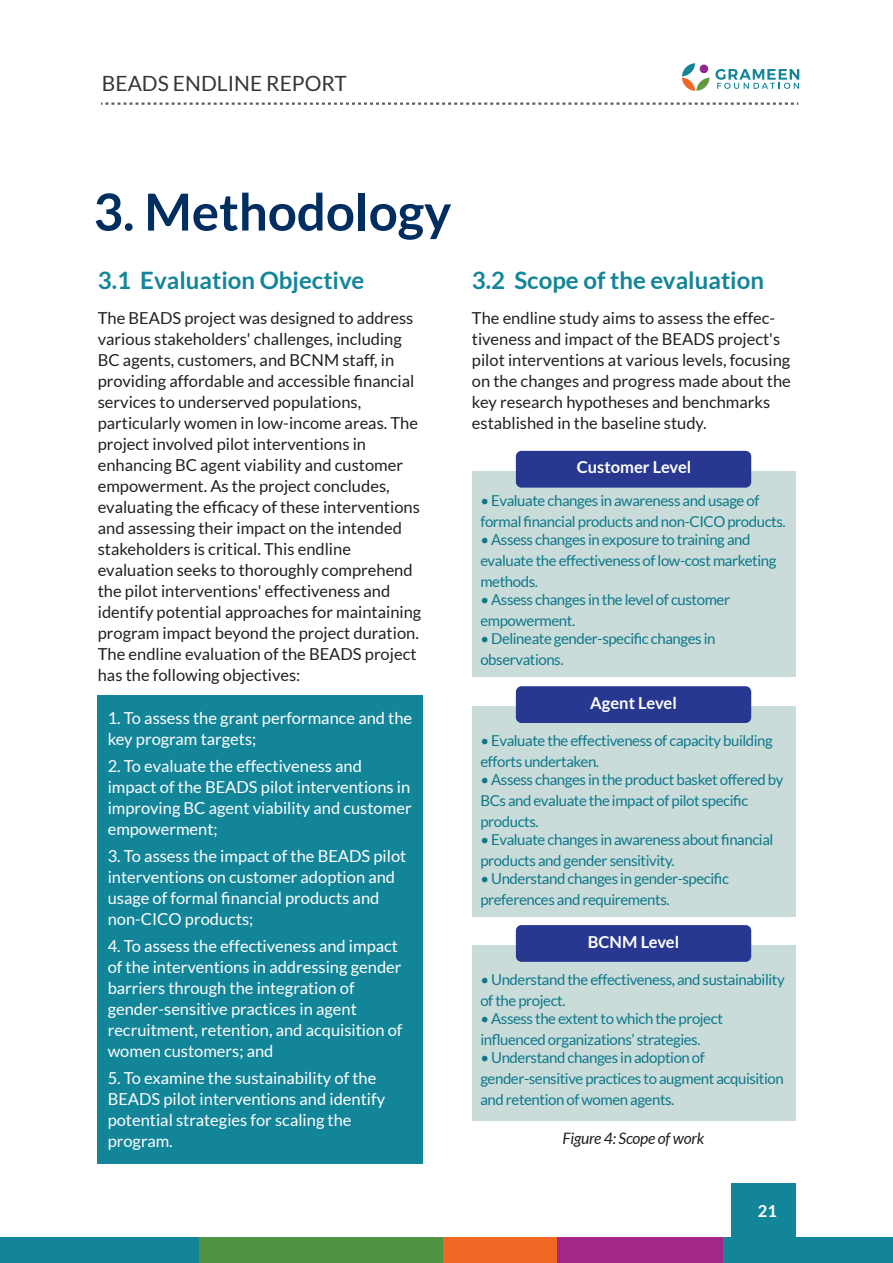
<style>
.page{position:relative;width:893px;height:1263px;background:#fff}
.page>*{position:absolute;margin:0;border:0;box-sizing:border-box;transform-origin:0 0}
.t1{font:700 51px "Lato";color:#002e60}
.t2{font:700 24px "Lato";color:#138599}
.t3{font:21px "Lato";color:#353635}
.t4{font:16.5px/21px "Lato";color:#231f20}
.t5{font:16.5px/21px "Lato";color:#fff}
.t6{font:700 16.5px "Lato";color:#fff}
.t7{font:italic 15.75px "Lato";letter-spacing:-.015em;color:#231f20}
.t8{font:15px/21px "Lato";letter-spacing:-.03em;color:#0e788a}
</style>
<div class="page">
<svg style="left:101px;top:102px;width:697px;height:3px"></svg>
<svg style="left:682px;top:63px;width:117px;height:28px"></svg>
<div style="left:700px;top:65px;width:8px;height:8px;background:#8c2a8f;border-radius:50%"></div>
<div style="left:731px;top:1184px;width:65px;height:79px;background:#138599"></div>
<div style="left:0;top:1237px;width:199px;height:26px;background:#138599"></div>
<div style="left:722px;top:1237px;width:171px;height:26px;background:#138599"></div>
<div style="left:557px;top:1237px;width:165px;height:26px;background:#a22787"></div>
<div style="left:443px;top:1237px;width:114px;height:26px;background:#f16825"></div>
<div style="left:199px;top:1237px;width:244px;height:26px;background:#4f9442"></div>
<div style="left:98px;top:695px;width:325px;height:469px;background:#138599"></div>
<div style="left:472px;top:471px;width:323px;height:206px;background:#c9dcda"></div>
<div style="left:516px;top:451px;width:235px;height:37px;background:#283890;border-radius:6px"></div>
<div style="left:472px;top:707px;width:323px;height:210px;background:#c9dcda"></div>
<div style="left:516px;top:686px;width:235px;height:37px;background:#283890;border-radius:6px"></div>
<div style="left:472px;top:945px;width:323px;height:176px;background:#c9dcda"></div>
<div style="left:516px;top:925px;width:235px;height:37px;background:#283890;border-radius:6px"></div>
<p class="t3" style="left:102px;top:72px;width:247px">BEADS ENDLINE REPORT</p>
<h1 class="t1" style="left:93px;top:183px;width:359px">3. Methodology</h1>
<h2 class="t2" style="left:98px;top:267px;width:268px">3.1 Evaluation Objective</h2>
<h2 class="t2" style="left:472px;top:267px;width:294px">3.2 Scope of the evaluation</h2>
<p class="t4" style="left:98px;top:308px;width:325px">The BEADS project was designed to address various stakeholders' challenges, including BC agents, customers, and BCNM staff, in providing affordable and accessible financial services to underserved populations, particularly women in low-income areas. The project involved pilot interventions in enhancing BC agent viability and customer empowerment. As the project concludes, evaluating the efficacy of these interventions and assessing their impact on the intended stakeholders is critical. This endline evaluation seeks to thoroughly comprehend the pilot interventions' effectiveness and identify potential approaches for maintaining program impact beyond the project duration.<br>The endline evaluation of the BEADS project has the following objectives:</p>
<p class="t4" style="left:472px;top:308px;width:320px">The endline study aims to assess the effec&shy;tiveness and impact of the BEADS project's pilot interventions at various levels, focusing on the changes and progress made about the key research hypotheses and benchmarks established in the baseline study.</p>
<p class="t6" style="left:577px;top:458px;width:116px">Customer Level</p>
<p class="t8" style="left:480px;top:490px;width:307px">• Evaluate changes in awareness and usage of formal financial products and non-CICO products.</p>
<p class="t8" style="left:480px;top:529px;width:297px">• Assess changes in exposure to training and evaluate the effectiveness of low-cost marketing methods.</p>
<p class="t8" style="left:480px;top:589px;width:251px">• Assess changes in the level of customer empowerment.</p>
<p class="t8" style="left:480px;top:628px;width:237px">• Delineate gender-specific changes in observations.</p>
<p class="t5" style="left:108px;top:707px;width:306px">1. To assess the grant performance and the key program targets;</p>
<p class="t5" style="left:108px;top:755px;width:305px">2. To evaluate the effectiveness and impact of the BEADS pilot interventions in improving BC agent viability and customer empowerment;</p>
<p class="t5" style="left:108px;top:845px;width:300px">3. To assess the impact of the BEADS pilot interventions on customer adoption and usage of formal financial products and non-CICO products;</p>
<p class="t5" style="left:108px;top:935px;width:296px">4. To assess the effectiveness and impact of the interventions in addressing gender barriers through the integration of gender-sensitive practices in agent recruitment, retention, and acquisition of women customers; and</p>
<p class="t5" style="left:108px;top:1067px;width:279px">5. To examine the sustainability of the<br>BEADS pilot interventions and identify potential strategies for scaling the program.</p>
<p class="t6" style="left:590px;top:693px;width:88px">Agent Level</p>
<p class="t8" style="left:480px;top:730px;width:294px">• Evaluate the effectiveness of capacity building efforts undertaken.</p>
<p class="t8" style="left:480px;top:769px;width:304px">• Assess changes in the product basket offered by<br>BCs and evaluate the impact of pilot specific products.</p>
<p class="t8" style="left:480px;top:829px;width:295px">• Evaluate changes in awareness about financial products and gender sensitivity.</p>
<p class="t8" style="left:480px;top:868px;width:250px">• Understand changes in gender-specific preferences and requirements.</p>
<p class="t6" style="left:588px;top:932px;width:93px">BCNM Level</p>
<p class="t8" style="left:480px;top:969px;width:306px">• Understand the effectiveness, and sustainability of the project.</p>
<p class="t8" style="left:480px;top:1008px;width:244px">• Assess the extent to which the project influenced organizations’ strategies.</p>
<p class="t8" style="left:480px;top:1047px;width:305px">• Understand changes in adoption of gender-sensitive practices to augment acquisition and retention of women agents.</p>
<p class="t7" style="left:563px;top:1130px;width:143px">Figure 4: Scope of work</p>
<p class="t6" style="left:758px;top:1201px;width:21px">21</p>
</div>
